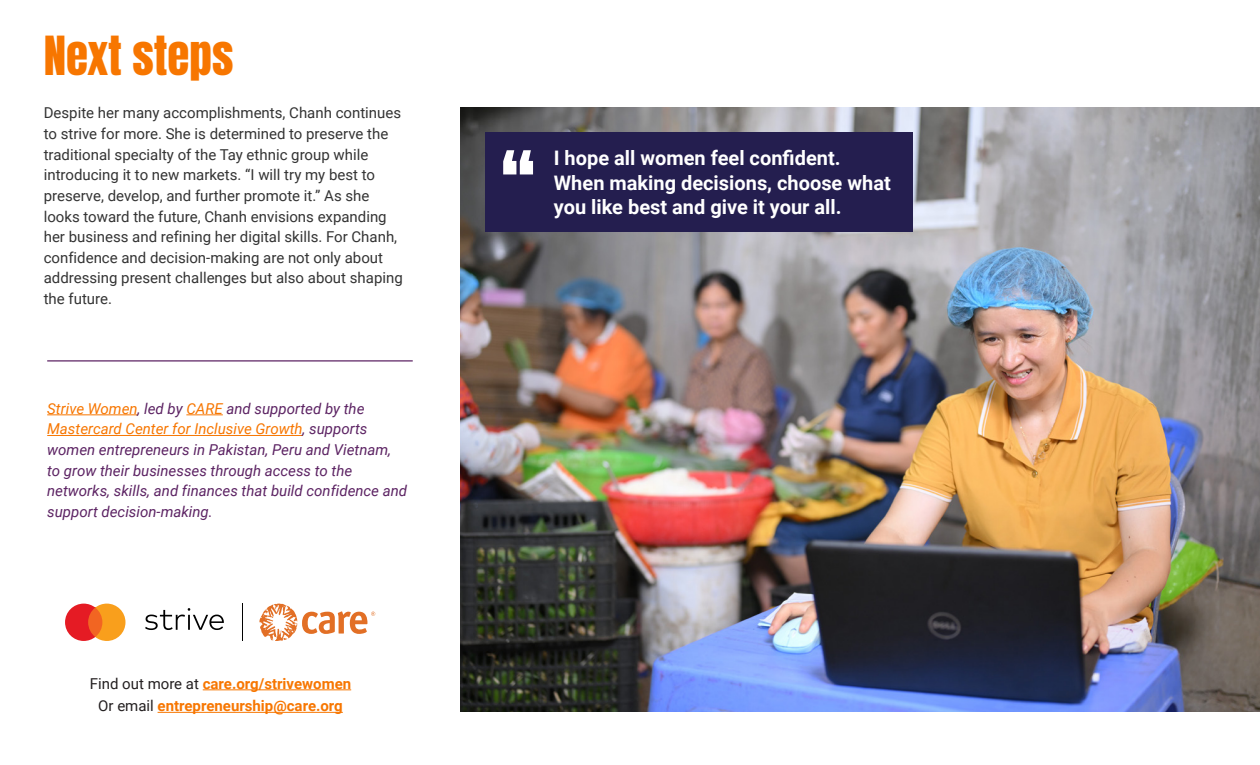
<style>
.page{position:relative;width:1260px;height:765px;background:#fff}
.page>*{position:absolute;margin:0;border:0;box-sizing:border-box;transform-origin:0 0}
.Anton_Heading{font:45px "Anton";color:#f77600}
.Quote_on_Indigo{font:700 20px/24.4px "Roboto";color:#fff}
._12_16_5{font:15px/20.6px "Roboto";color:#333}
._10_13_Text_Black_No_Indent_SA{font:italic 15px/20.6px "Roboto";color:#5c2363}
._10_13_Text_Black_No_Indent_SA-2{font:700 15px/22.5px "Roboto";color:#f77600;text-align:center}
.s1{color:#f77600}
.s2{font-weight:400;color:#231f20}
</style>
<div class="page">
<img style="left:460px;top:107px;width:800px;height:604px">
<hr style="left:47px;top:414px;width:91px;height:1px;background:#f77600">
<hr style="left:186px;top:414px;width:37px;height:1px;background:#f77600">
<hr style="left:47px;top:435px;width:256px;height:1px;background:#f77600">
<hr style="left:203px;top:689px;width:148px;height:1px;background:#f77600">
<hr style="left:158px;top:712px;width:185px;height:1px;background:#f77600">
<svg style="left:65px;top:604px;width:60px;height:37px;background:#f17541"></svg>
<svg style="left:145px;top:608px;width:79px;height:22px"></svg>
<svg style="left:259px;top:604px;width:116px;height:37px"></svg>
<hr style="left:242px;top:604px;width:1px;height:37px;background:#010101">
<div style="left:485px;top:132px;width:428px;height:100px;background:#241e4f"></div>
<svg style="left:503px;top:150px;width:30px;height:24px"></svg>
<hr style="left:47px;top:360px;width:366px;height:2px;background:#5c2363">
<p class="Anton_Heading" style="left:44px;top:34px;width:191px">Next steps</p>
<p class="_12_16_5" style="left:44px;top:102px;width:361px">Despite her many accomplishments, Chanh continues to strive for more. She is determined to preserve the traditional specialty of the Tay ethnic group while introducing it to new markets. “I will try my best to preserve, develop, and further promote it.” As she looks toward the future, Chanh envisions expanding her business and refining her digital skills. For Chanh, confidence and decision-making are not only about addressing present challenges but also about shaping the future.</p>
<p class="_10_13_Text_Black_No_Indent_SA" style="left:47px;top:398px;width:361px"><span class="s1">Strive Women</span>, led by <span class="s1">CARE</span> and supported by the <span class="s1">Mastercard Center for Inclusive Growth</span>, supports women entrepreneurs in Pakistan, Peru and Vietnam, to grow their businesses through access to the networks, skills, and finances that build confidence and support decision-making.</p>
<p class="_10_13_Text_Black_No_Indent_SA-2" style="left:90px;top:672px;width:263px"><span class="s2">Find out more at</span> care.org/strivewomen<br><span class="s2">Or email</span> entrepreneurship@care.org</p>
<p class="Quote_on_Indigo" style="left:554px;top:145px;width:339px">I hope all women feel confident.<br>When making decisions, choose what you like best and give it your all.</p>
</div>
